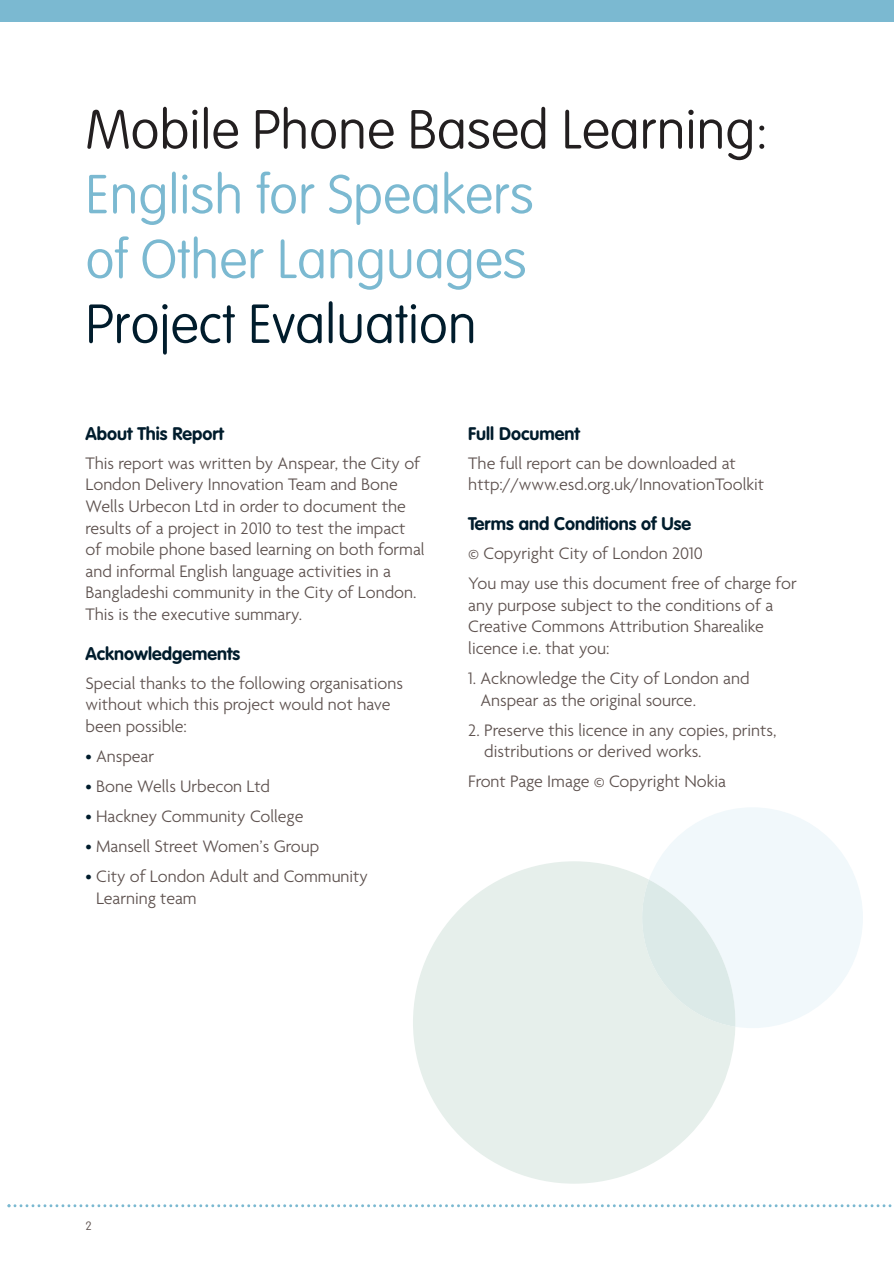
<style>
.page{position:relative;width:894px;height:1264px;background:#fff}
.page>*{position:absolute;margin:0;border:0;box-sizing:border-box;transform-origin:0 0}
.t1{font:100 54px/64.8px "VAG Rounded";color:#7bb9d1}
.t2{font:100 54px "VAG Rounded";color:#231f20}
.t3{font:100 54px "VAG Rounded";color:#001c2c}
.t4{font:300 18px/21.6px "Agenda";color:#5d514e}
.t5{font:700 18px "VAG Rounded";color:#001c2c}
.t6{font:100 12px "VAG Rounded";color:#5d514e}
.s1{color:#001c2c}
</style>
<div class="page">
<div style="left:0;top:0;width:894px;height:22px;background:#7bb9d1"></div>
<svg style="left:7px;top:1204px;width:885px;height:3px"></svg>
<svg style="left:658px;top:808px;width:205px;height:220px;fill:#f1f8fb"></svg>
<svg style="left:413px;top:861px;width:322px;height:323px;fill:#e6efeb"></svg>
<svg style="left:642px;top:880px;width:93px;height:147px"></svg>
<h1 class="t2" style="left:86px;top:107px;width:684px">Mobile Phone Based Learning:</h1>
<h1 class="t1" style="left:86px;top:166px;width:450px">English for Speakers of Other Languages</h1>
<h1 class="t3" style="left:86px;top:301px;width:393px">Project Evaluation</h1>
<p class="t5" style="left:86px;top:426px;width:140px">About This Report</p>
<p class="t4" style="left:86px;top:452px;width:341px">This report was written by Anspear, the City of London Delivery Innovation Team and Bone Wells Urbecon Ltd in order to document the results of a project in 2010 to test the impact of mobile phone based learning on both formal and informal English language activities in a Bangladeshi community in the City of London.<br>This is the executive summary.</p>
<p class="t5" style="left:86px;top:646px;width:156px">Acknowledgements</p>
<p class="t4" style="left:86px;top:672px;width:319px">Special thanks to the following organisations without which this project would not have been possible:</p>
<p class="t4" style="left:86px;top:745px;width:70px"><span class="s1">•</span> Anspear</p>
<p class="t4" style="left:86px;top:775px;width:186px"><span class="s1">•</span> Bone Wells Urbecon Ltd</p>
<p class="t4" style="left:86px;top:805px;width:219px"><span class="s1">•</span> Hackney Community College</p>
<p class="t4" style="left:86px;top:835px;width:235px"><span class="s1">•</span> Mansell Street Women’s Group</p>
<p class="t4" style="left:96px;top:865px;width:273px;text-indent:-11px"><span class="s1">•</span> City of London Adult and Community<br>Learning team</p>
<p class="t5" style="left:468px;top:426px;width:113px">Full Document</p>
<p class="t4" style="left:468px;top:452px;width:297px">The full report can be downloaded at http://www.esd.org.uk/InnovationToolkit</p>
<p class="t5" style="left:468px;top:516px;width:224px">Terms and Conditions of Use</p>
<p class="t4" style="left:468px;top:538px;width:330px;line-height:30.2px">© Copyright City of London 2010<br>You may use this document free of charge for</p>
<p class="t4" style="left:468px;top:594px;width:306px">any purpose subject to the conditions of a<br>Creative Commons Attribution Sharealike licence i.e. that you:</p>
<p class="t4" style="left:480px;top:667px;width:271px;text-indent:-12px">1. Acknowledge the City of London and<br>Anspear as the original source.</p>
<p class="t4" style="left:484px;top:719px;width:294px;text-indent:-16px">2. Preserve this licence in any copies, prints, distributions or derived works.</p>
<p class="t4" style="left:468px;top:770px;width:259px">Front Page Image © Copyright Nokia</p>
<p class="t6" style="left:86px;top:1221px;width:8px">2</p>
</div>
